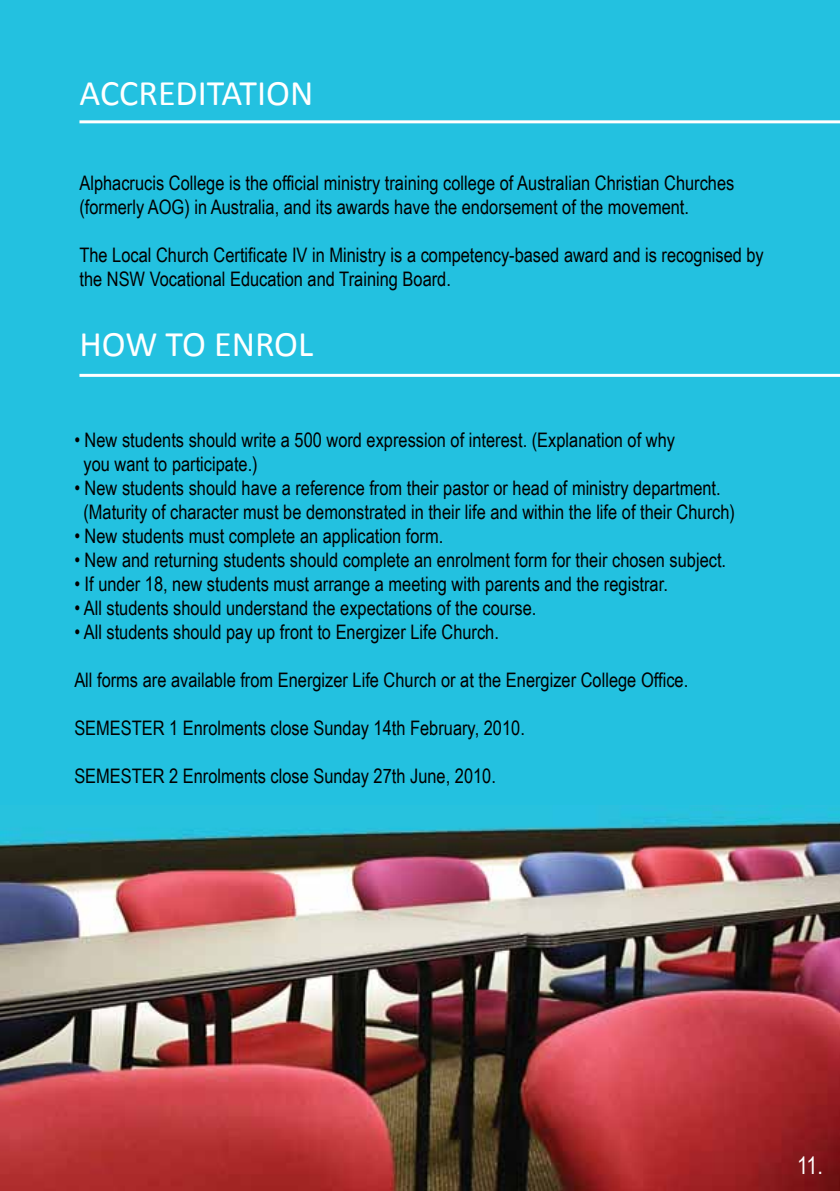
<style>
.page{position:relative;width:840px;height:1191px;background:#fff}
.page>*{position:absolute;margin:0;border:0;box-sizing:border-box;transform-origin:0 0}
.t1{font:36px "Calibri";color:#fff}
.t2{font:24px "Arial Narrow";color:#fff}
.t3{font:20px/24px "Arial Narrow";color:#000}
</style>
<div class="page">
<div style="left:0;top:0;width:839px;height:1191px;background:#23c1e0"></div>
<hr style="left:79px;top:374px;width:760px;height:3px;background:#fff">
<hr style="left:79px;top:120px;width:760px;height:3px;background:#fff">
<img style="left:0;top:806px;width:839px;height:385px">
<h1 class="t1" style="left:79px;top:71px;width:235px">ACCREDITATION</h1>
<p class="t3" style="left:79px;top:171px;width:656px">Alphacrucis College is the official ministry training college of Australian Christian Churches (formerly AOG) in Australia, and its awards have the endorsement of the movement.</p>
<p class="t3" style="left:79px;top:243px;width:685px">The Local Church Certificate IV in Ministry is a competency-based award and is recognised by the NSW Vocational Education and Training Board.</p>
<h1 class="t1" style="left:79px;top:322px;width:235px">HOW TO ENROL</h1>
<p class="t3" style="left:83px;top:428px;width:592px;text-indent:-9px">• New students should write a 500 word expression of interest. (Explanation of why you want to participate.)</p>
<p class="t3" style="left:83px;top:476px;width:652px;text-indent:-9px">• New students should have a reference from their pastor or head of ministry department. (Maturity of character must be demonstrated in their life and within the life of their Church)</p>
<p class="t3" style="left:74px;top:524px;width:370px">• New students must complete an application form.</p>
<p class="t3" style="left:74px;top:548px;width:653px">• New and returning students should complete an enrolment form for their chosen subject.</p>
<p class="t3" style="left:74px;top:572px;width:594px">• If under 18, new students must arrange a meeting with parents and the registrar.</p>
<p class="t3" style="left:74px;top:596px;width:463px">• All students should understand the expectations of the course.</p>
<p class="t3" style="left:74px;top:620px;width:426px">• All students should pay up front to Energizer Life Church.</p>
<p class="t3" style="left:74px;top:668px;width:615px">All forms are available from Energizer Life Church or at the Energizer College Office.</p>
<p class="t3" style="left:74px;top:716px;width:452px">SEMESTER 1 Enrolments close Sunday 14th February, 2010.</p>
<p class="t3" style="left:74px;top:764px;width:423px">SEMESTER 2 Enrolments close Sunday 27th June, 2010.</p>
<p class="t2" style="left:796px;top:1152px;width:27px">11.</p>
</div>
